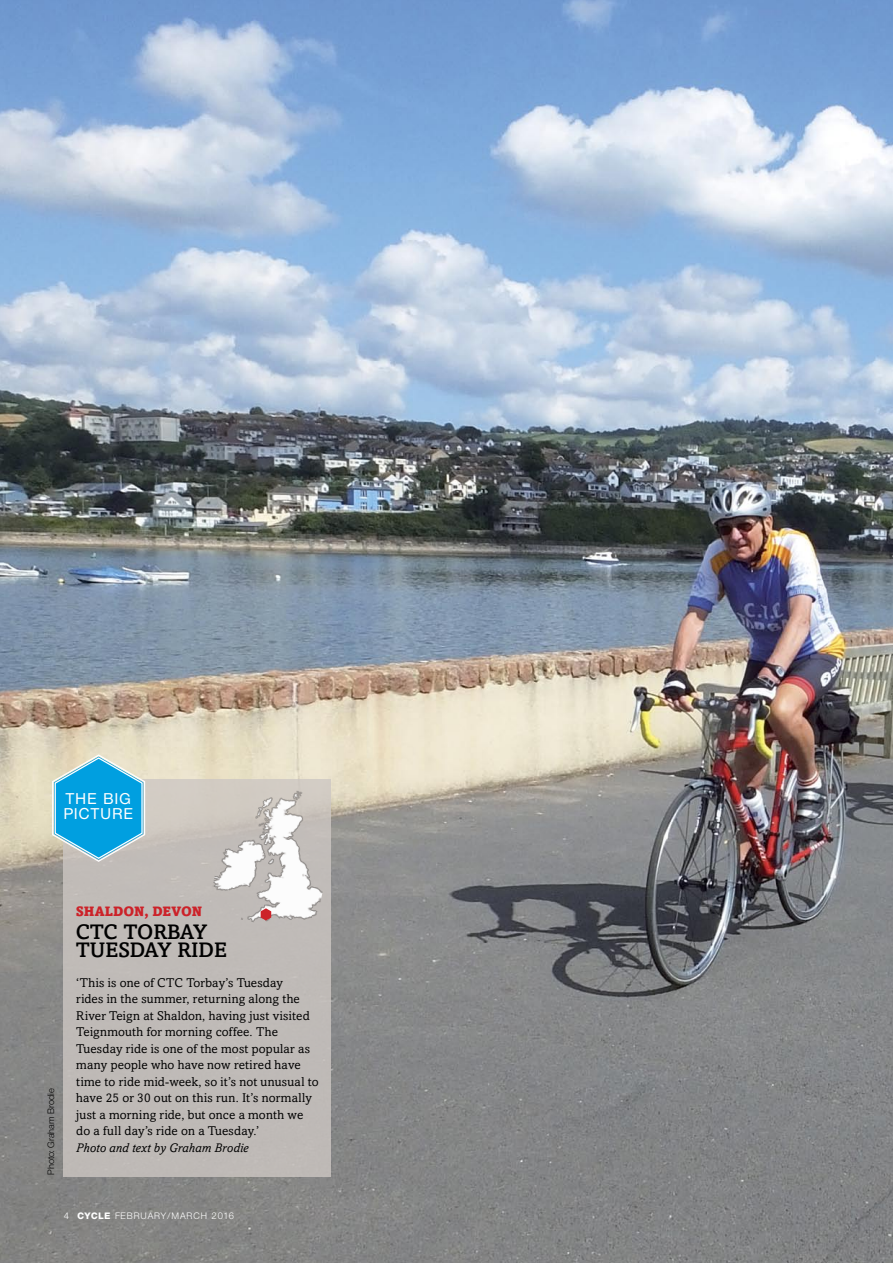
<style>
.page{position:relative;width:893px;height:1263px;background:#fff}
.page>*{position:absolute;margin:0;border:0;box-sizing:border-box;transform-origin:0 0}
.t1{font:500 21px/18px "Amasis";color:#000}
._2ndPara{font:500 15.15px/15.1px "Olnova";letter-spacing:.09em;color:#fff}
.t2{font:900 13.5px "Amasis";letter-spacing:-.005em;color:#cc2229}
.t3{font:12.75px/16.5px "Amasis";letter-spacing:.015em;color:#000}
.t4{font:9px "Olnova";letter-spacing:.1em;color:#fff}
.CTC_IMAGE_CAPTIONS{font:9px "Olnova";color:#000}
.s1{font-style:italic}
.s2{font-weight:800}
</style>
<div class="page">
<img style="left:0;top:0;width:893px;height:1263px">
<div style="left:64px;top:780px;width:267px;height:397px;background:#bfbab7"></div>
<svg style="left:51px;top:753px;width:95px;height:110px;background:#52b3d7"></svg>
<img style="left:210px;top:789px;width:120px;height:133px">
<svg style="left:261px;top:908px;width:10px;height:12px"></svg>
<p class="_2ndPara" style="left:64px;top:791px;width:71px">THE BIG<br>PICTURE</p>
<p class="CTC_IMAGE_CAPTIONS" style="left:46px;top:1174px;width:88px;rotate:-90deg">Photo: Graham Brodie</p>
<p class="t2" style="left:76px;top:903px;width:128px">SHALDON, DEVON</p>
<p class="t1" style="left:76px;top:922px;width:153px">CTC TORBAY<br>TUESDAY RIDE</p>
<p class="t3" style="left:76px;top:974px;width:244px">‘This is one of CTC Torbay’s Tuesday<br>rides in the summer, returning along the River Teign at Shaldon, having just visited Teignmouth for morning coffee. The Tuesday ride is one of the most popular as many people who have now retired have time to ride mid-week, so it’s not unusual to have 25 or 30 out on this run. It’s normally just a morning ride, but once a month we do a full day’s ride on a Tuesday.’<br><span class="s1">Photo and text by Graham Brodie</span></p>
<p class="t4" style="left:64px;top:1210px;width:172px">4 <span class="s2">CYCLE</span> FEBRUARY/MARCH 2016</p>
</div>
